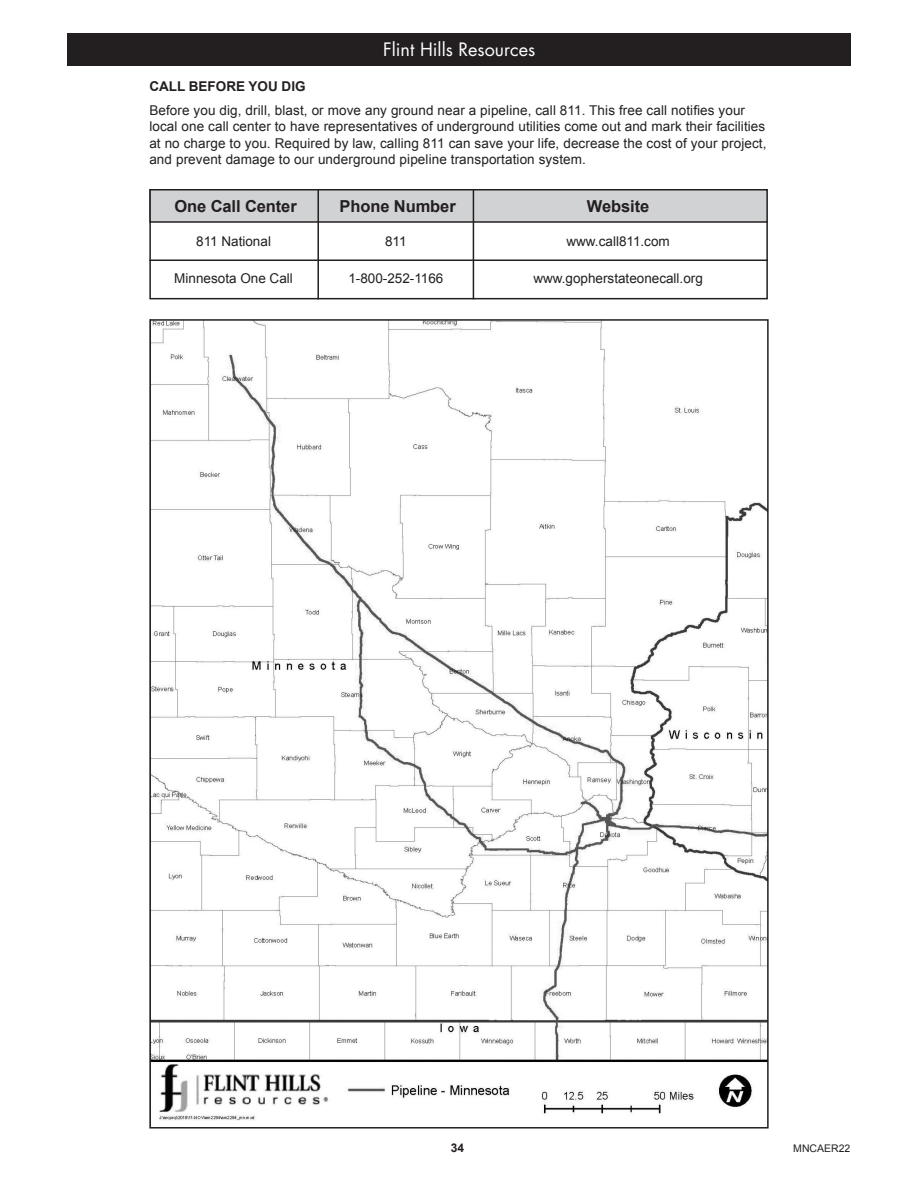
<style>
.page{position:relative;width:918px;height:1188px;background:#fff}
.page>*{position:absolute;margin:0;border:0;box-sizing:border-box;transform-origin:0 0}
.t1{font:18px "Futura";color:#fff}
.t2{font:700 16.5px "Arial";letter-spacing:-.005em;color:#231f20}
.t3{font:13.5px/16.2px "Arial";letter-spacing:.01em;color:#231f20}
.t4{font:700 13.5px "Arial";color:#231f20}
.t5{font:700 12px "Arial";color:#231f20}
.t6{font:10.5px "Arial";color:#231f20}
</style>
<div class="page">
<div style="left:68px;top:34px;width:783px;height:32px;background:#231f20"></div>
<div style="left:149px;top:189px;width:619px;height:110px;border:2px solid #231f20"></div>
<div style="left:150px;top:190px;width:617px;height:32px;background:#d1d2d4"></div>
<div style="left:149px;top:189px;width:619px;height:34px;border:2px solid #231f20"></div>
<hr style="left:149px;top:260px;width:619px;height:1px;background:#231f20">
<hr style="left:317px;top:190px;width:2px;height:109px;background:#231f20">
<hr style="left:473px;top:190px;width:1px;height:109px;background:#231f20">
<img style="left:152px;top:322px;width:614px;height:799px">
<p class="t1" style="left:383px;top:38px;width:153px">Flint Hills Resources</p>
<p class="t4" style="left:149px;top:77px;width:158px">CALL BEFORE YOU DIG</p>
<p class="t3" style="left:149px;top:102px;width:619px">Before you dig, drill, blast, or move any ground near a pipeline, call 811. This free call notifies your local one call center to have representatives of underground utilities come out and mark their facilities at no charge to you. Required by law, calling 811 can save your life, decrease the cost of your project, and prevent damage to our underground pipeline transportation system.</p>
<p class="t2" style="left:174px;top:195px;width:124px">One Call Center</p>
<p class="t3" style="left:196px;top:233px;width:76px">811 National</p>
<p class="t3" style="left:174px;top:270px;width:120px">Minnesota One Call</p>
<p class="t2" style="left:340px;top:195px;width:118px">Phone Number</p>
<p class="t2" style="left:587px;top:196px;width:64px">Website</p>
<p class="t3" style="left:566px;top:233px;width:105px">www.call811.com</p>
<p class="t3" style="left:533px;top:270px;width:171px">www.gopherstateonecall.org</p>
<p class="t3" style="left:385px;top:233px;width:23px">811</p>
<p class="t3" style="left:348px;top:270px;width:97px">1-800-252-1166</p>
<p class="t5" style="left:451px;top:1140px;width:15px">34</p>
<p class="t6" style="left:793px;top:1141px;width:59px">MNCAER22</p>
</div>
